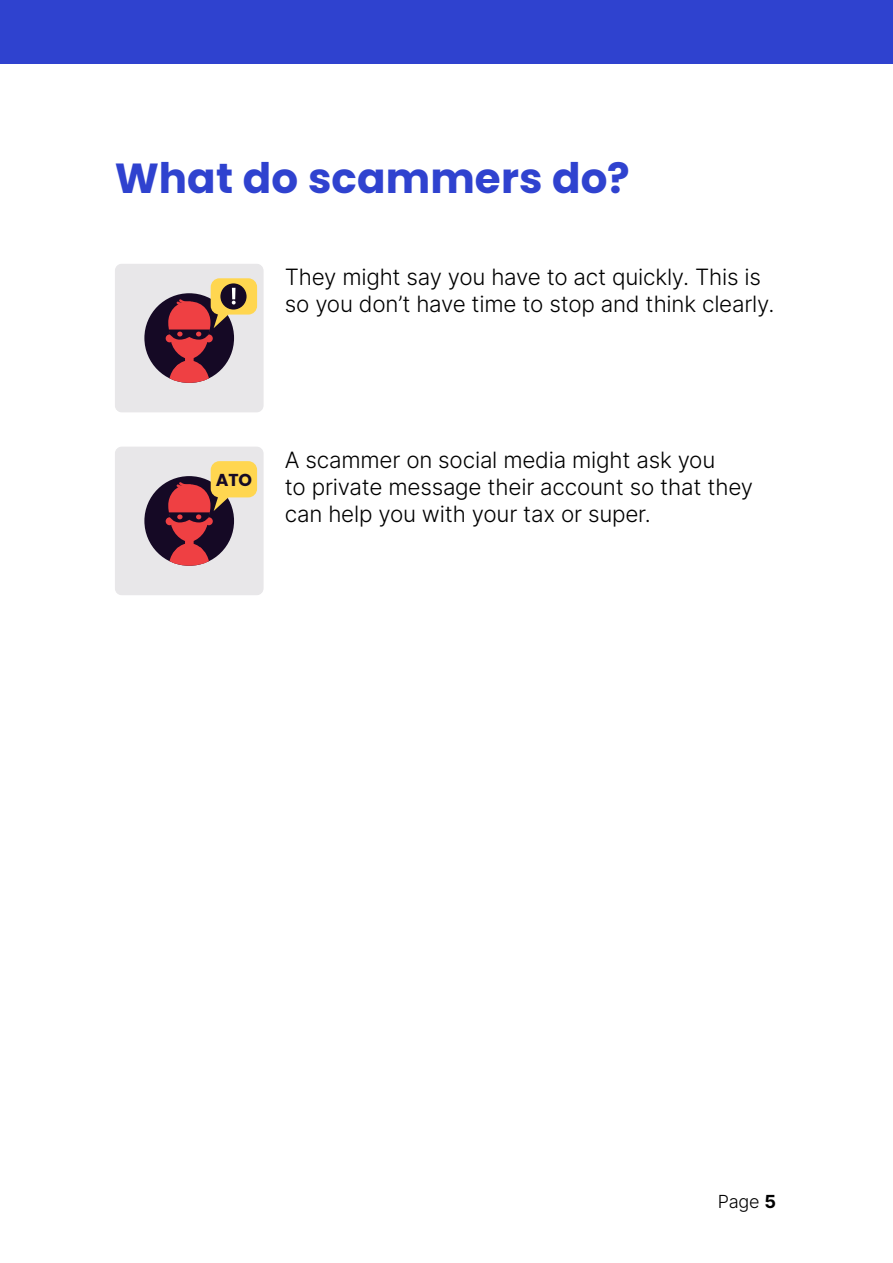
<style>
.page{position:relative;width:893px;height:1263px;background:#fff}
.page>*{position:absolute;margin:0;border:0;box-sizing:border-box;transform-origin:0 0}
.t1{font:700 42px "Poppins";letter-spacing:.005em;color:#2f42cf}
.t2{font:300 22.5px/27px "Inter";letter-spacing:-.01em;color:#000}
.t3{font:300 18px "Inter";color:#000}
.t4{font:700 17.25px "Poppins";color:#150925}
.s1{font-weight:700}
</style>
<div class="page">
<div style="left:0;top:0;width:893px;height:64px;background:#2f42cf"></div>
<svg style="left:115px;top:264px;width:149px;height:148px;background:#c1a9a9"></svg>
<svg style="left:115px;top:447px;width:149px;height:148px;background:#c6aeaa"></svg>
<h1 class="t1" style="left:115px;top:154px;width:516px">What do scammers do?</h1>
<p class="t2" style="left:285px;top:263px;width:491px">They might say you have to act quickly. This is so you don’t have time to stop and think clearly.</p>
<p class="t4" style="left:216px;top:470px;width:38px">ATO</p>
<p class="t2" style="left:285px;top:446px;width:470px">A scammer on social media might ask you<br>to private message their account so that they can help you with your tax or super.</p>
<p class="t3" style="left:718px;top:1188px;width:60px">Page <span class="s1">5</span></p>
</div>
